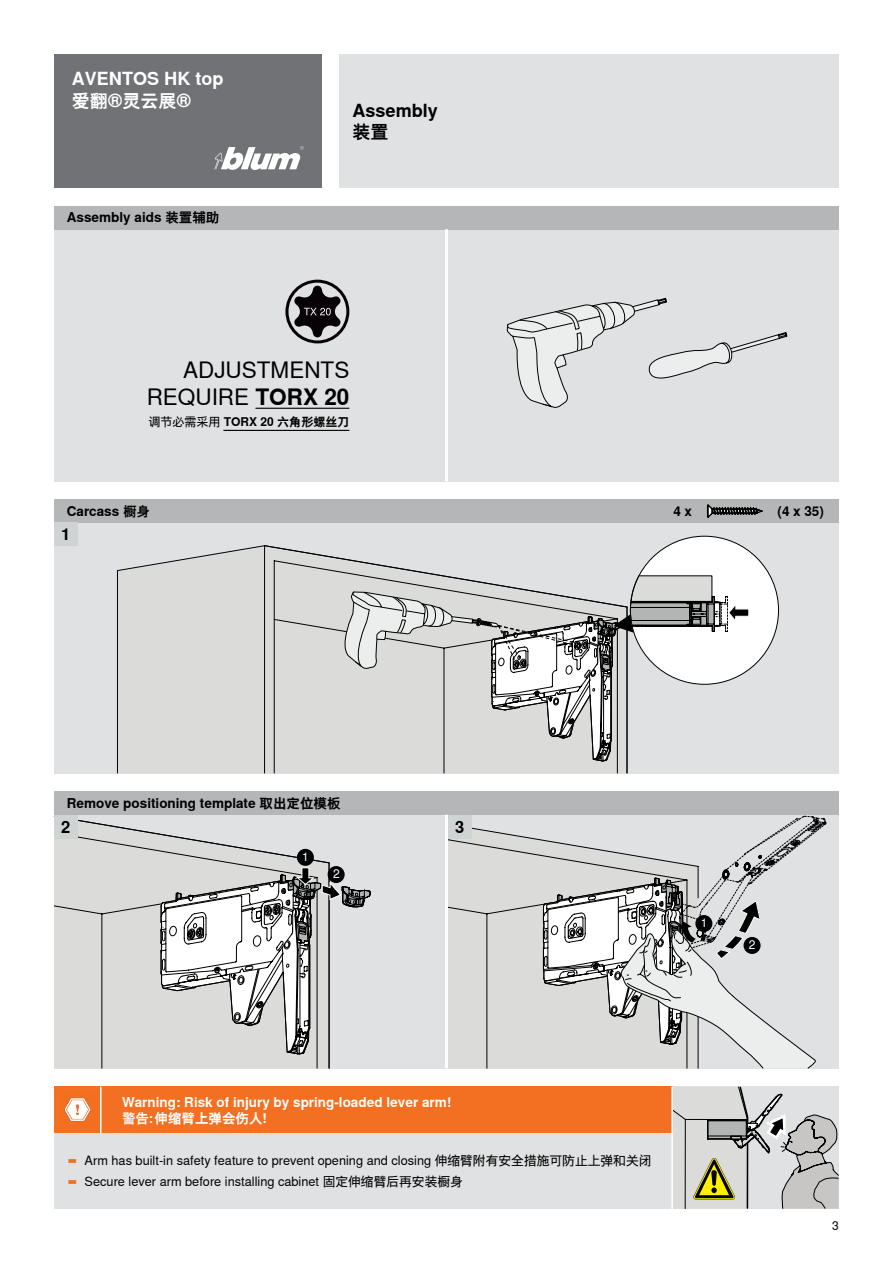
<style>
.page{position:relative;width:893px;height:1263px;background:#fff}
.page>*{position:absolute;margin:0;border:0;box-sizing:border-box;transform-origin:0 0}
.t1{font:22.5px/27px "Nimbus Sans Global";color:#000;text-align:right}
.t2{font:700 18px/21.6px "Nimbus Sans Global";color:#fff}
.t3{font:700 18px/21.6px "Nimbus Sans Global";color:#000}
.t4{font:700 16.5px "Nimbus Sans Global";color:#000}
.t5{font:700 13.5px "Nimbus Sans Global";color:#000}
.t6{font:700 13.5px/16.2px "Nimbus Sans Global";color:#fff}
.t7{font:12.75px/21px "Nimbus Sans Global";color:#000}
.t8{font:700 12px "Nimbus Sans Global";color:#000}
.t9{font:12px "Nimbus Sans Global";color:#fff}
.t10{font:12px "Nimbus Sans Global";color:#000}
.s1{font-weight:700}
.s2{font-weight:400}
.s3{font-size:13.5px;color:#f36f21}
</style>
<div class="page">
<div style="left:54px;top:523px;width:785px;height:250px;background:#e0e1e2"></div>
<div style="left:117px;top:545px;width:222px;height:229px;background:#dbdbd9"></div>
<svg style="left:264px;top:545px;width:177px;height:228px"></svg>
<div style="left:54px;top:54px;width:268px;height:134px;background:#717275"></div>
<svg style="left:214px;top:146px;width:90px;height:24px"></svg>
<div style="left:54px;top:229px;width:785px;height:252px;background:#e0e1e2"></div>
<div style="left:54px;top:206px;width:785px;height:23px;background:#b5b6b8"></div>
<hr style="left:445px;top:229px;width:3px;height:252px;background:#fff">
<div style="left:54px;top:499px;width:785px;height:24px;background:#b5b6b8"></div>
<svg style="left:707px;top:504px;width:56px;height:14px"></svg>
<div style="left:630px;top:536px;width:149px;height:148px;background:#fff;border-radius:50%"></div>
<svg style="left:339px;top:575px;width:410px;height:199px"></svg>
<div style="left:54px;top:791px;width:785px;height:24px;background:#b5b6b8"></div>
<div style="left:54px;top:815px;width:785px;height:253px;background:#e0e1e2"></div>
<svg style="left:54px;top:816px;width:275px;height:252px"></svg>
<svg style="left:161px;top:867px;width:209px;height:200px"></svg>
<div style="left:297px;top:849px;width:17px;height:17px;background:#000101;border-radius:50%"></div>
<div style="left:328px;top:866px;width:17px;height:17px;background:#000101;border-radius:50%"></div>
<div style="left:446px;top:823px;width:97px;height:246px;background:#dbdbd9"></div>
<svg style="left:543px;top:816px;width:283px;height:253px"></svg>
<div style="left:695px;top:915px;width:17px;height:17px;background:#000101;border-radius:50%"></div>
<div style="left:743px;top:937px;width:18px;height:17px;background:#000101;border-radius:50%"></div>
<hr style="left:445px;top:815px;width:3px;height:253px;background:#fff">
<div style="left:54px;top:1133px;width:618px;height:76px;background:#e0e1e2"></div>
<svg style="left:673px;top:1086px;width:166px;height:123px;background:#c3c2bc"></svg>
<div style="left:54px;top:1086px;width:47px;height:47px;background:#f36f21"></div>
<img style="left:64px;top:1098px;width:27px;height:24px">
<div style="left:101px;top:1086px;width:572px;height:47px;background:#f36f21"></div>
<hr style="left:100px;top:1086px;width:2px;height:47px;background:#fff">
<hr style="left:671px;top:1086px;width:2px;height:123px;background:#fff">
<div style="left:340px;top:54px;width:499px;height:134px;background:#e0e1e2"></div>
<div style="left:54px;top:523px;width:23px;height:23px;background:#cfd3d3"></div>
<svg style="left:285px;top:280px;width:64px;height:64px"></svg>
<hr style="left:255px;top:408px;width:94px;height:1px;background:#000">
<hr style="left:223px;top:430px;width:126px;height:1px;background:#000">
<svg style="left:506px;top:298px;width:281px;height:110px"></svg>
<div style="left:54px;top:815px;width:23px;height:23px;background:#cfd3d3"></div>
<div style="left:448px;top:815px;width:23px;height:23px;background:#cfd3d3"></div>
<h2 class="t2" style="left:72px;top:68px;width:153px">AVENTOS HK top爱翻®灵云展®</h2>
<p class="t5" style="left:67px;top:210px;width:154px">Assembly aids 装置辅助</p>
<h2 class="t3" style="left:352px;top:100px;width:87px">Assembly装置</h2>
<h1 class="t1" style="left:147px;top:357px;width:204px">ADJUSTMENTS<br>REQUIRE <span class="s1">TORX 20</span></h1>
<p class="t8" style="left:149px;top:415px;width:202px"><span class="s2">调节必需采用</span> TORX 20 六角形螺丝刀</p>
<p class="t5" style="left:67px;top:503px;width:85px">Carcass 橱身</p>
<p class="t5" style="left:673px;top:503px;width:20px">4 x</p>
<p class="t5" style="left:777px;top:503px;width:48px">(4 x 35)</p>
<p class="t4" style="left:61px;top:525px;width:11px">1</p>
<p class="t5" style="left:67px;top:795px;width:275px">Remove positioning template 取出定位模板</p>
<p class="t4" style="left:61px;top:817px;width:11px">2</p>
<p class="t4" style="left:455px;top:817px;width:11px">3</p>
<p class="t9" style="left:302px;top:850px;width:8px">1</p>
<p class="t9" style="left:333px;top:867px;width:8px">2</p>
<p class="t9" style="left:701px;top:916px;width:8px">1</p>
<p class="t9" style="left:749px;top:938px;width:8px">2</p>
<p class="t6" style="left:122px;top:1094px;width:331px">Warning: Risk of injury by spring-loaded lever arm!警告：伸缩臂上弹会伤人！</p>
<p class="t7" style="left:67px;top:1150px;width:586px"><span class="s3">▬</span> Arm has built-in safety feature to prevent opening and closing 伸缩臂附有安全措施可防止上弹和关闭<span class="s3">▬</span> Secure lever arm before installing cabinet 固定伸缩臂后再安装橱身</p>
<p class="t10" style="left:832px;top:1219px;width:8px">3</p>
</div>
